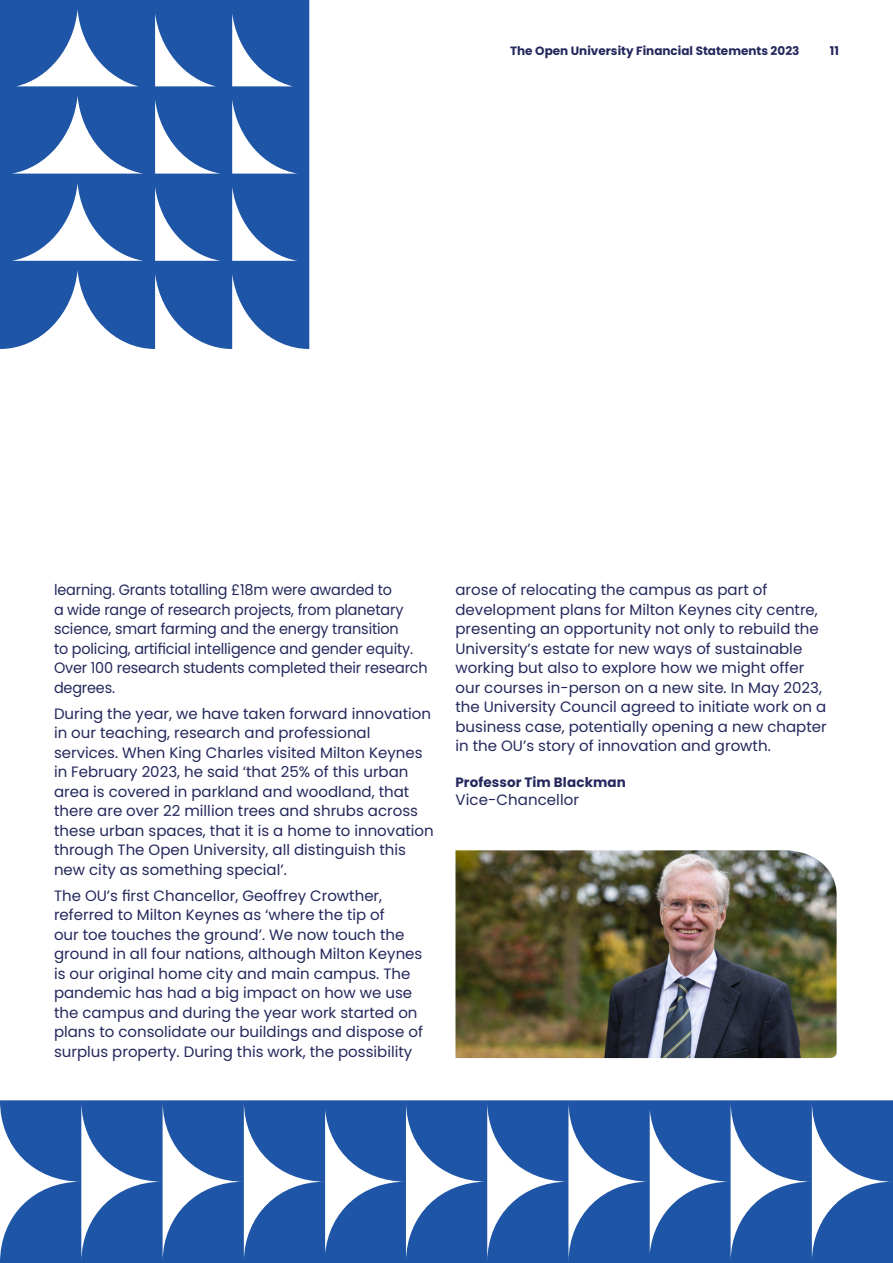
<style>
.page{position:relative;width:893px;height:1263px;background:#fff}
.page>*{position:absolute;margin:0;border:0;box-sizing:border-box;transform-origin:0 0}
.body{font:15px/19.5px "Poppins";color:#24285c}
.body-2{font:15px/19.5px "Poppins";color:#24285c;scale:.96 1}
.Body{font:15px "Poppins";letter-spacing:.005em;color:#24285c}
.Body-2{font:700 13.5px "Poppins";letter-spacing:.01em;color:#24285c}
.t1{font:700 12px "Poppins";color:#24285c}
</style>
<div class="page">
<img style="left:455px;top:850px;width:382px;height:208px">
<svg style="left:0;top:0;width:309px;height:349px;fill:#1f55a6"></svg>
<svg style="left:0;top:1100px;width:892px;height:163px;fill:#1f55a6"></svg>
<hr style="left:892px;top:1100px;width:1px;height:163px;background:#1f55a6">
<p class="t1" style="left:510px;top:44px;width:291px">The Open University Financial Statements 2023</p>
<p class="t1" style="left:830px;top:44px;width:11px">11</p>
<p class="body-2" style="left:54px;top:580px;width:391px">learning. Grants totalling £18m were awarded to<br>a wide range of research projects, from planetary science, smart farming and the energy transition<br>to policing, artificial intelligence and gender equity.<br>Over 100 research students completed their research degrees.</p>
<p class="body" style="left:54px;top:704px;width:381px">During the year, we have taken forward innovation in our teaching, research and professional services. When King Charles visited Milton Keynes in February 2023, he said ‘that 25% of this urban area is covered in parkland and woodland, that there are over 22 million trees and shrubs across these urban spaces, that it is a home to innovation through The Open University, all distinguish this new city as something special’.</p>
<p class="body" style="left:54px;top:886px;width:370px">The OU’s first Chancellor, Geoffrey Crowther, referred to Milton Keynes as ‘where the tip of<br>our toe touches the ground’. We now touch the ground in all four nations, although Milton Keynes is our original home city and main campus. The pandemic has had a big impact on how we use the campus and during the year work started on plans to consolidate our buildings and dispose of surplus property. During this work, the possibility</p>
<p class="body" style="left:455px;top:580px;width:373px">arose of relocating the campus as part of development plans for Milton Keynes city centre, presenting an opportunity not only to rebuild the University’s estate for new ways of sustainable working but also to explore how we might offer our courses in-person on a new site. In May 2023, the University Council agreed to initiate work on a business case, potentially opening a new chapter in the OU’s story of innovation and growth.</p>
<p class="Body-2" style="left:455px;top:774px;width:172px">Professor Tim Blackman</p>
<p class="Body" style="left:455px;top:791px;width:125px">Vice-Chancellor</p>
</div>
